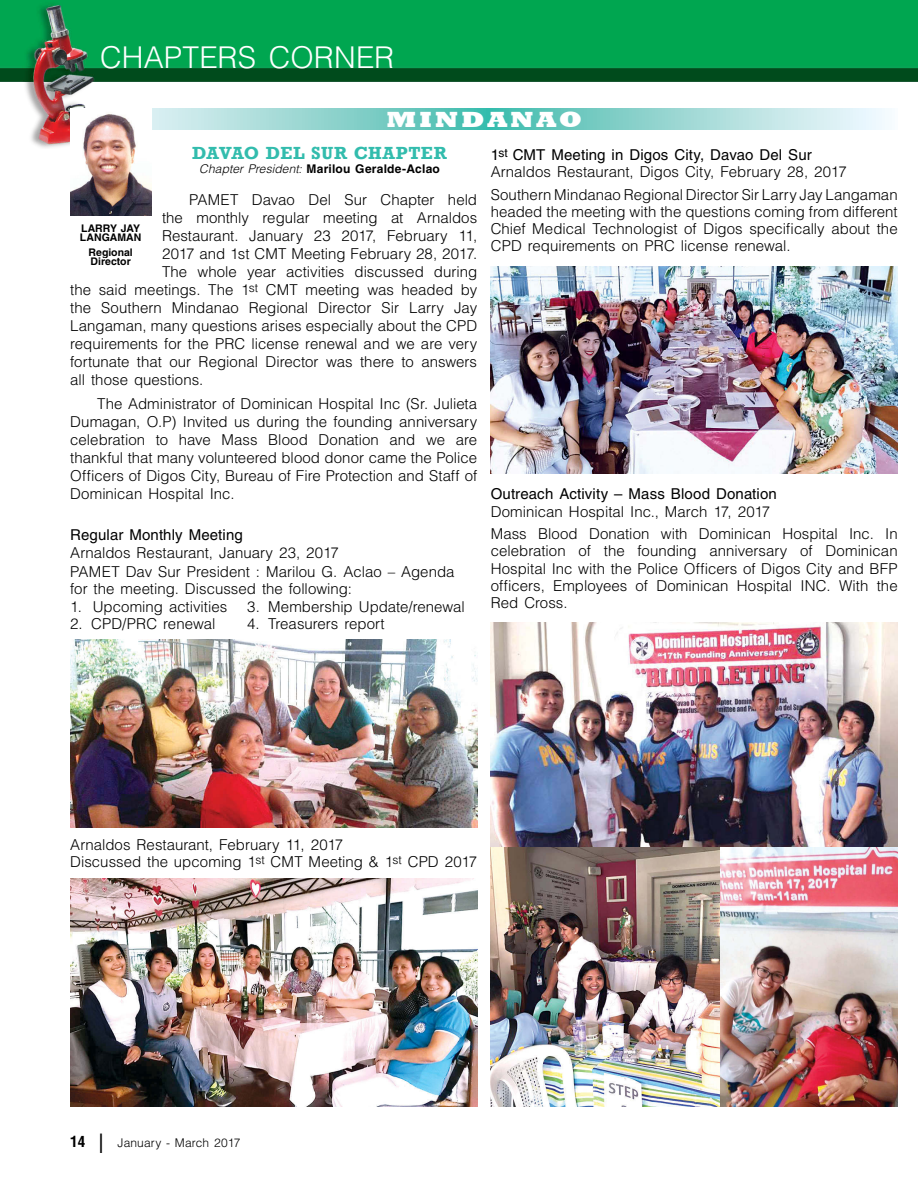
<style>
.page{position:relative;width:918px;height:1188px;background:#fff}
.page>*{position:absolute;margin:0;border:0;box-sizing:border-box;transform-origin:0 0}
.t1{font:300 30px "Helvetica LT Std";letter-spacing:.005em;color:#fff}
.articles{font:800 22.5px "Rockwell";letter-spacing:.105em;color:#fff;scale:1.2 1}
.articles-2{font:700 18px "Rockwell";letter-spacing:.025em;color:#32bcad}
.articles-3{font:300 15px/17.2px "Helvetica LT Std";color:#000}
.articles-4{font:15px/17.2px "Helvetica LT Std";letter-spacing:.01em;color:#000}
.articles-5{font:700 12px "Helvetica LT Std";letter-spacing:.015em;color:#000}
.t2{font:300 12px "Helvetica LT Std";letter-spacing:.01em;color:#000}
.articles-6{font:700 10.5px/9px "Helvetica LT Std";color:#000}
.s1{font-weight:300;font-style:italic}
.s2{font-weight:400}
.s3{font-weight:300}
.s4{font-weight:700;font-stretch:condensed;font-size:15px}
.s5{font-size:27px}
</style>
<div class="page">
<img style="left:0;top:0;width:918px;height:148px">
<svg style="left:151px;top:108px;width:747px;height:22px;background:#98d8d3"></svg>
<img style="left:70px;top:108px;width:81px;height:108px">
<svg style="left:79px;top:213px;width:65px;height:3px"></svg>
<img style="left:70px;top:640px;width:407px;height:188px">
<img style="left:70px;top:878px;width:407px;height:229px">
<img style="left:491px;top:266px;width:407px;height:208px">
<img style="left:491px;top:623px;width:407px;height:225px">
<img style="left:491px;top:848px;width:229px;height:259px">
<img style="left:720px;top:848px;width:178px;height:259px">
<h1 class="t1" style="left:100px;top:39px;width:296px">CHAPTERS CORNER</h1>
<p class="articles" style="left:387px;top:106px;width:165px">MINDANAO</p>
<p class="articles-2" style="left:192px;top:142px;width:256px">DAVAO DEL SUR CHAPTER</p>
<p class="articles-5" style="left:199px;top:161px;width:242px"><span class="s1">Chapter President:</span> Marilou Geralde-Aclao</p>
<p class="articles-3" style="left:189px;top:191px;width:290px">PAMET Davao Del Sur Chapter held</p>
<p class="articles-3" style="left:162px;top:209px;width:317px">the monthly regular meeting at Arnaldos</p>
<p class="articles-3" style="left:162px;top:227px;width:317px">Restaurant. January 23 2017, February 11,</p>
<p class="articles-3" style="left:162px;top:245px;width:317px">2017 and 1st CMT Meeting February 28, 2017.</p>
<p class="articles-3" style="left:162px;top:263px;width:317px">The whole year activities discussed during</p>
<p class="articles-3" style="left:70px;top:281px;width:409px">the said meetings. The 1<sup>st</sup> CMT meeting was headed by</p>
<p class="articles-3" style="left:70px;top:299px;width:409px">the Southern Mindanao Regional Director Sir Larry Jay</p>
<p class="articles-3" style="left:70px;top:317px;width:409px">Langaman, many questions arises especially about the CPD</p>
<p class="articles-3" style="left:70px;top:335px;width:408px">requirements for the PRC license renewal and we are very</p>
<p class="articles-3" style="left:70px;top:353px;width:408px">fortunate that our Regional Director was there to answers</p>
<p class="articles-3" style="left:70px;top:371px;width:135px">all those questions.</p>
<p class="articles-3" style="left:70px;top:394px;width:409px;line-height:18px;text-align:justify;text-indent:27px">The Administrator of Dominican Hospital Inc (Sr. Julieta Dumagan, O.P) Invited us during the founding anniversary celebration to have Mass Blood Donation and we are thankful that many volunteered blood donor came the Police Officers of Digos City, Bureau of Fire Protection and Staff of Dominican Hospital Inc.</p>
<p class="articles-3" style="left:70px;top:526px;width:270px"><span class="s2">Regular Monthly Meeting<br></span>Arnaldos Restaurant, January 23, 2017</p>
<p class="articles-3" style="left:70px;top:563px;width:386px">PAMET Dav Sur President : Marilou G. Aclao – Agenda for the meeting. Discussed the following:</p>
<p class="articles-3" style="left:70px;top:597px;width:159px">1. Upcoming activities</p>
<p class="articles-3" style="left:247px;top:597px;width:219px">3. Membership Update/renewal</p>
<p class="articles-3" style="left:70px;top:615px;width:147px">2. CPD/PRC renewal</p>
<p class="articles-3" style="left:247px;top:615px;width:139px">4. Treasurers report</p>
<p class="articles-6" style="left:80px;top:224px;width:63px">LARRY JAY<br>LANGAMAN</p>
<p class="articles-6" style="left:89px;top:247px;width:46px">Regional<br>Director</p>
<p class="articles-3" style="left:491px;top:146px;width:358px"><span class="s2">1</span><sup>st</sup> <span class="s2">CMT Meeting in Digos City, Davao Del Sur<br></span>Arnaldos Restaurant, Digos City, February 28, 2017</p>
<p class="articles-3" style="left:491px;top:185px;width:409px;text-align:justify">Southern Mindanao Regional Director Sir Larry Jay Langaman headed the meeting with the questions coming from different Chief Medical Technologist of Digos specifically about the CPD requirements on PRC license renewal.</p>
<p class="articles-4" style="left:491px;top:485px;width:288px">Outreach Activity – Mass Blood Donation<br><span class="s3">Dominican Hospital Inc., March 17, 2017</span></p>
<p class="articles-3" style="left:491px;top:525px;width:409px;text-align:justify">Mass Blood Donation with Dominican Hospital Inc. In celebration of the founding anniversary of Dominican Hospital Inc with the Police Officers of Digos City and BFP officers, Employees of Dominican Hospital INC. With the Red Cross.</p>
<p class="articles-3" style="left:70px;top:836px;width:409px">Arnaldos Restaurant, February 11, 2017<br>Discussed the upcoming 1<sup>st</sup> CMT Meeting &amp; 1<sup>st</sup> CPD 2017</p>
<p class="t2" style="left:70px;top:1135px;width:172px"><span class="s4">14</span> <span class="s5">l</span> January - March 2017</p>
</div>
